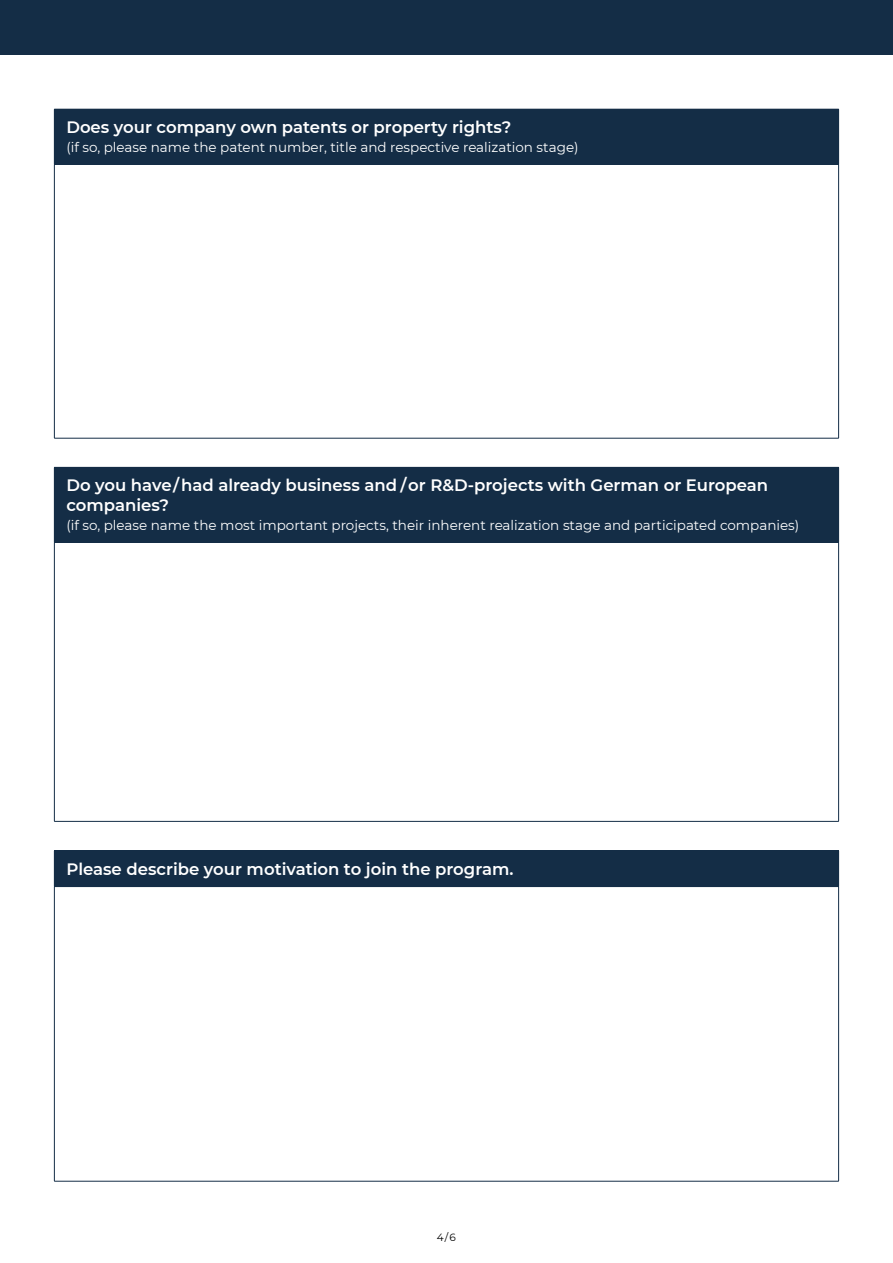
<style>
.page{position:relative;width:893px;height:1263px;background:#fff}
.page>*{position:absolute;margin:0;border:0;box-sizing:border-box;transform-origin:0 0}
.Tabellenkopf{font:600 16.5px/19.8px "Montserrat";color:#fff}
.P2{font:13.5px "Montserrat";color:#fff}
.t1{font:10.5px "Montserrat";color:#000}
</style>
<div class="page">
<div style="left:54px;top:109px;width:785px;height:55px;background:#142d46"></div>
<hr style="left:54px;top:165px;width:1px;height:273px;background:#142d46">
<hr style="left:838px;top:165px;width:1px;height:273px;background:#142d46">
<hr style="left:54px;top:438px;width:785px;height:1px;background:#142d46">
<hr style="left:54px;top:164px;width:785px;height:1px;background:#142d46">
<div style="left:54px;top:467px;width:785px;height:75px;background:#142d46"></div>
<hr style="left:54px;top:543px;width:1px;height:278px;background:#142d46">
<hr style="left:838px;top:543px;width:1px;height:278px;background:#142d46">
<hr style="left:54px;top:821px;width:785px;height:1px;background:#142d46">
<hr style="left:54px;top:542px;width:785px;height:1px;background:#142d46">
<div style="left:54px;top:850px;width:785px;height:36px;background:#142d46"></div>
<hr style="left:54px;top:887px;width:1px;height:294px;background:#142d46">
<hr style="left:838px;top:887px;width:1px;height:294px;background:#142d46">
<hr style="left:54px;top:1181px;width:785px;height:1px;background:#142d46">
<hr style="left:54px;top:886px;width:785px;height:1px;background:#142d46">
<div style="left:0;top:0;width:893px;height:54px;background:#142d46"></div>
<p class="Tabellenkopf" style="left:66px;top:117px;width:446px">Does your company own patents or property rights?</p>
<p class="P2" style="left:66px;top:138px;width:514px">(if so, please name the patent number, title and respective realization stage)</p>
<p class="Tabellenkopf" style="left:66px;top:475px;width:703px">Do you have / had already business and / or R&amp;D-projects with German or European companies?</p>
<p class="P2" style="left:66px;top:516px;width:734px">(if so, please name the most important projects, their inherent realization stage and participated companies)</p>
<p class="Tabellenkopf" style="left:66px;top:858px;width:449px">Please describe your motivation to join the program.</p>
<p class="t1" style="left:437px;top:1230px;width:20px">4 / 6</p>
</div>
